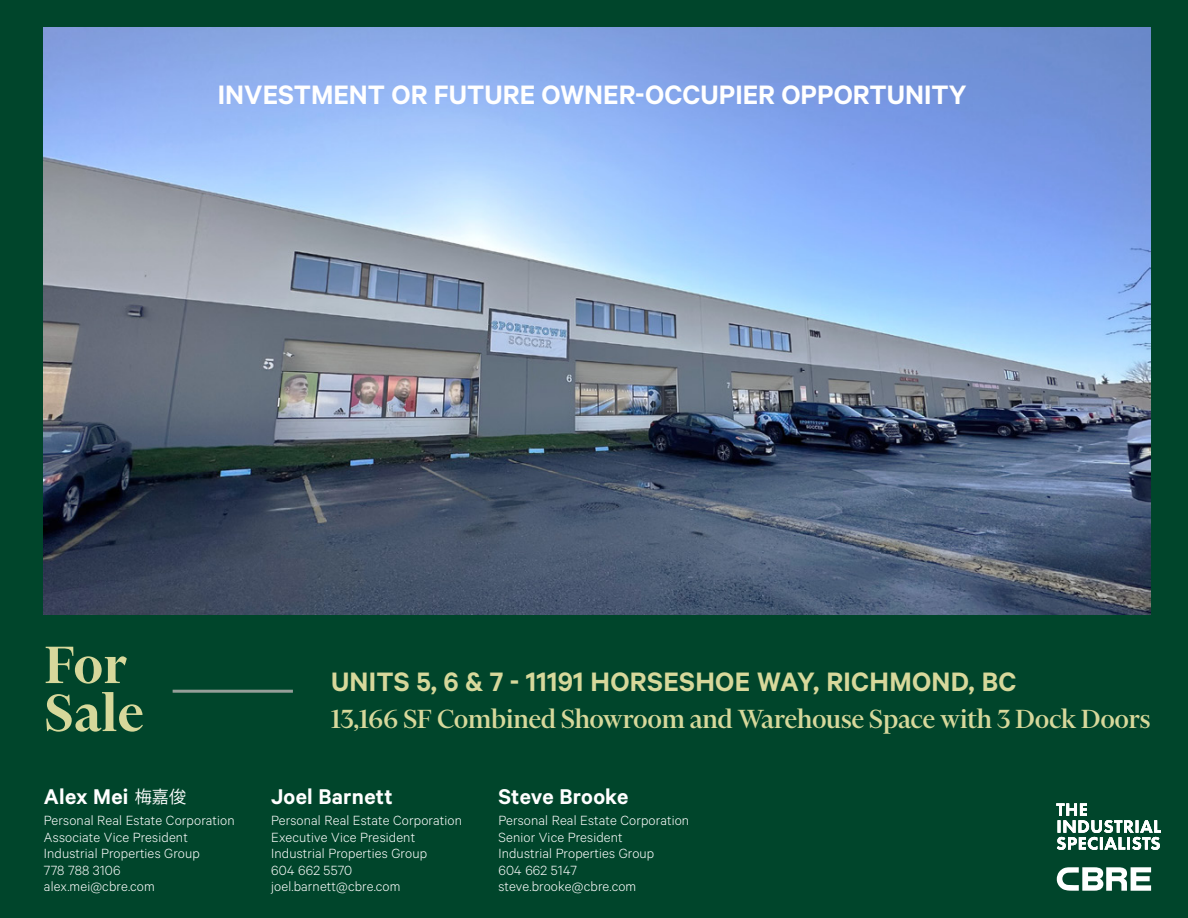
<style>
.page{position:relative;width:1188px;height:918px;background:#00452b}
.page>*{position:absolute;margin:0;border:0;box-sizing:border-box;transform-origin:0 0}
.t1{font:600 60px/48px "Financier Display";letter-spacing:.02em;color:#d7d89b}
.t2{font:500 30px "Financier Display";color:#d7d89b}
.t3{font:600 30px "Calibre";color:#fff}
.t4{font:600 30px "Calibre";letter-spacing:.01em;color:#d7d89b}
.t5{font:600 24px "Calibre";letter-spacing:.01em;color:#fff}
.t6{font:17.25px "Koz Go Pr 6 N";color:#fff}
.t7{font:300 15px/16.5px "Calibre";letter-spacing:.01em;color:#fff}
</style>
<div class="page">
<img style="left:44px;top:27px;width:1106px;height:588px">
<svg style="left:1056px;top:803px;width:105px;height:47px"></svg>
<svg style="left:1057px;top:867px;width:94px;height:24px"></svg>
<hr style="left:173px;top:690px;width:120px;height:3px;background:#959f99">
<h2 class="t3" style="left:218px;top:77px;width:750px">INVESTMENT OR FUTURE OWNER-OCCUPIER OPPORTUNITY</h2>
<h1 class="t1" style="left:45px;top:637px;width:100px">For<br>Sale</h1>
<h2 class="t4" style="left:331px;top:664px;width:687px">UNITS 5, 6 &amp; 7 - 11191 HORSESHOE WAY, RICHMOND, BC</h2>
<h2 class="t2" style="left:331px;top:703px;width:821px">13,166 SF Combined Showroom and Warehouse Space with 3 Dock Doors</h2>
<p class="t6" style="left:135px;top:787px;width:53px">梅嘉俊</p>
<h3 class="t5" style="left:271px;top:782px;width:123px">Joel Barnett</h3>
<p class="t7" style="left:271px;top:811px;width:192px">Personal Real Estate Corporation<br>Executive Vice President<br>Industrial Properties Group<br>604 662 5570 joel.barnett@cbre.com</p>
<h3 class="t5" style="left:44px;top:782px;width:86px">Alex Mei</h3>
<p class="t7" style="left:44px;top:811px;width:192px">Personal Real Estate Corporation<br>Associate Vice President<br>Industrial Properties Group<br>778 788 3106 alex.mei@cbre.com</p>
<h3 class="t5" style="left:498px;top:782px;width:131px">Steve Brooke</h3>
<p class="t7" style="left:498px;top:811px;width:192px">Personal Real Estate Corporation<br>Senior Vice President<br>Industrial Properties Group<br>604 662 5147 steve.brooke@cbre.com</p>
</div>
